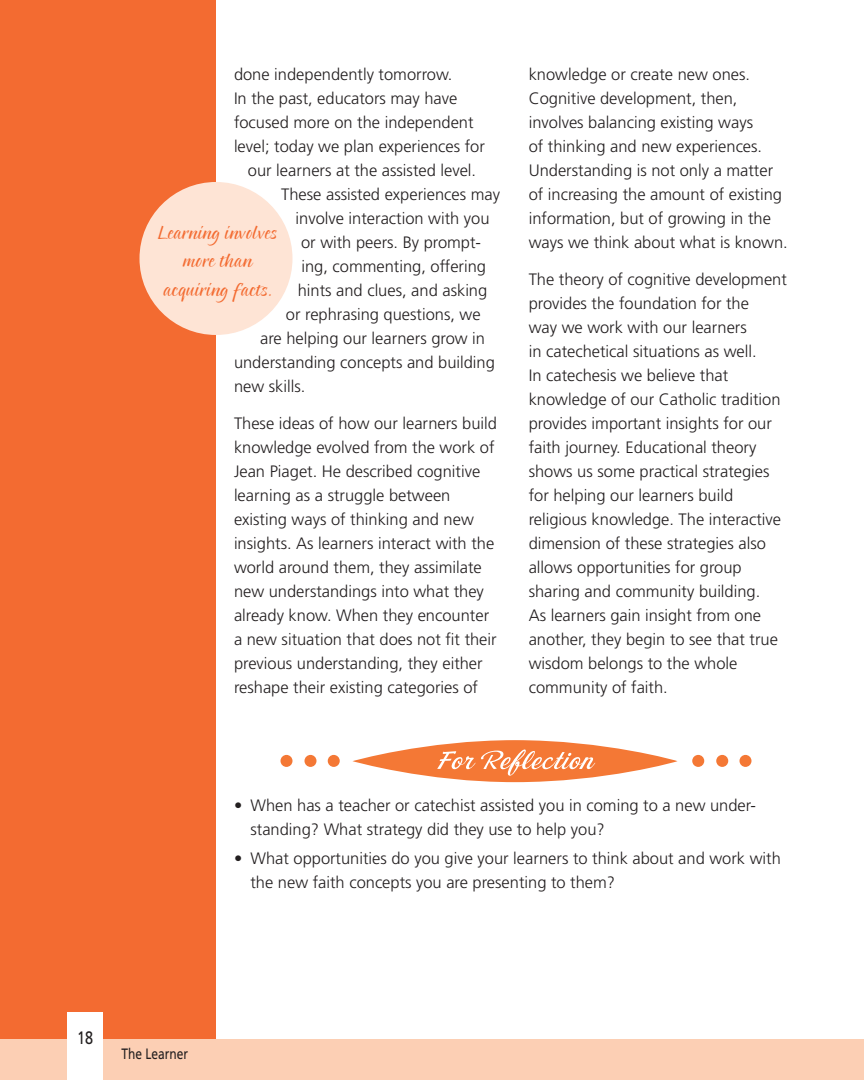
<style>
.page{position:relative;width:864px;height:1080px;background:#fff}
.page>*{position:absolute;margin:0;border:0;box-sizing:border-box;transform-origin:0 0}
.t1{font:18px/28.5px "Pointed Brush";color:#f36b31;text-align:center}
.t2{font:18px "Frutiger";color:#231f20;scale:.8 1}
.t3{font:300 16.5px/24px "Frutiger";color:#231f20}
.t4{font:15px "Frutiger";color:#231f20;scale:.8 1}
</style>
<div class="page">
<div style="left:0;top:0;width:216px;height:1066px;background:#f36b31"></div>
<div style="left:0;top:1039px;width:864px;height:41px;background:#fccfb4"></div>
<div style="left:68px;top:1012px;width:35px;height:68px;background:#fff"></div>
<svg style="left:352px;top:740px;width:326px;height:42px;fill:#f47835"></svg>
<svg style="left:437px;top:749px;width:158px;height:27px;background:#f6935e"></svg>
<div style="left:280px;top:755px;width:12px;height:12px;background:#f47835;border-radius:50%"></div>
<div style="left:304px;top:755px;width:12px;height:12px;background:#f47835;border-radius:50%"></div>
<div style="left:328px;top:755px;width:12px;height:12px;background:#f47835;border-radius:50%"></div>
<div style="left:692px;top:755px;width:12px;height:12px;background:#f47835;border-radius:50%"></div>
<div style="left:716px;top:755px;width:12px;height:12px;background:#f47835;border-radius:50%"></div>
<div style="left:740px;top:755px;width:12px;height:12px;background:#f47835;border-radius:50%"></div>
<div style="left:140px;top:182px;width:152px;height:153px;background:#fee4d5;border-radius:50%"></div>
<p class="t3" style="left:234px;top:63px;width:220px">done independently tomorrow.</p>
<p class="t3" style="left:234px;top:87px;width:225px">In the past, educators may have</p>
<p class="t3" style="left:234px;top:111px;width:241px">focused more on the independent</p>
<p class="t3" style="left:234px;top:135px;width:252px">level; today we plan experiences for</p>
<p class="t3" style="left:248px;top:159px;width:230px">our learners at the assisted level.</p>
<p class="t3" style="left:281px;top:183px;width:220px">These assisted experiences may</p>
<p class="t3" style="left:296px;top:207px;width:196px">involve interaction with you</p>
<p class="t3" style="left:301px;top:231px;width:182px">or with peers. By prompt -</p>
<p class="t3" style="left:301px;top:255px;width:186px">ing, com ment ing, offering</p>
<p class="t3" style="left:298px;top:279px;width:191px">hints and clues, and asking</p>
<p class="t3" style="left:286px;top:303px;width:196px">or rephrasing questions, we</p>
<p class="t3" style="left:260px;top:327px;width:226px">are helping our learners grow in</p>
<p class="t3" style="left:234px;top:351px;width:262px">understanding concepts and building</p>
<p class="t3" style="left:234px;top:375px;width:73px">new skills.</p>
<p class="t3" style="left:234px;top:413px;width:265px">These ideas of how our learners build knowledge evolved from the work of Jean Piaget. He described cognitive learning as a struggle between existing ways of thinking and new insights. As learners interact with the world around them, they assimilate new understandings into what they already know. When they encounter a new situation that does not fit their previous understanding, they either reshape their existing categories of</p>
<p class="t1" style="left:158px;top:221px;width:121px">Learning involves more than acquiring facts.</p>
<p class="t3" style="left:529px;top:63px;width:261px">knowledge or create new ones.<br>Cognitive development, then, involves balancing existing ways<br>of thinking and new experiences.<br>Understanding is not only a matter of increasing the amount of existing information, but of growing in the ways we think about what is known.</p>
<p class="t3" style="left:529px;top:269px;width:260px">The theory of cognitive development provides the foundation for the<br>way we work with our learners<br>in catechetical situations as well.<br>In catechesis we believe that knowledge of our Catholic tradition provides important insights for our faith journey. Educational theory shows us some practical strategies for helping our learners build religious knowledge. The interactive dimension of these strategies also allows opportunities for group sharing and community building.<br>As learners gain insight from one another, they begin to see that true wisdom belongs to the whole community of faith.</p>
<p class="t3" style="left:250px;top:795px;width:507px;text-indent:-16px">• When has a teacher or catechist assisted you in coming to a new under&shy;standing? What strategy did they use to help you?</p>
<p class="t3" style="left:250px;top:847px;width:532px;text-indent:-16px">• What opportunities do you give your learners to think about and work with the new faith concepts you are presenting to them?</p>
<p class="t2" style="left:77px;top:1030px;width:21px">18</p>
<p class="t4" style="left:122px;top:1047px;width:85px">The Learner</p>
</div>
